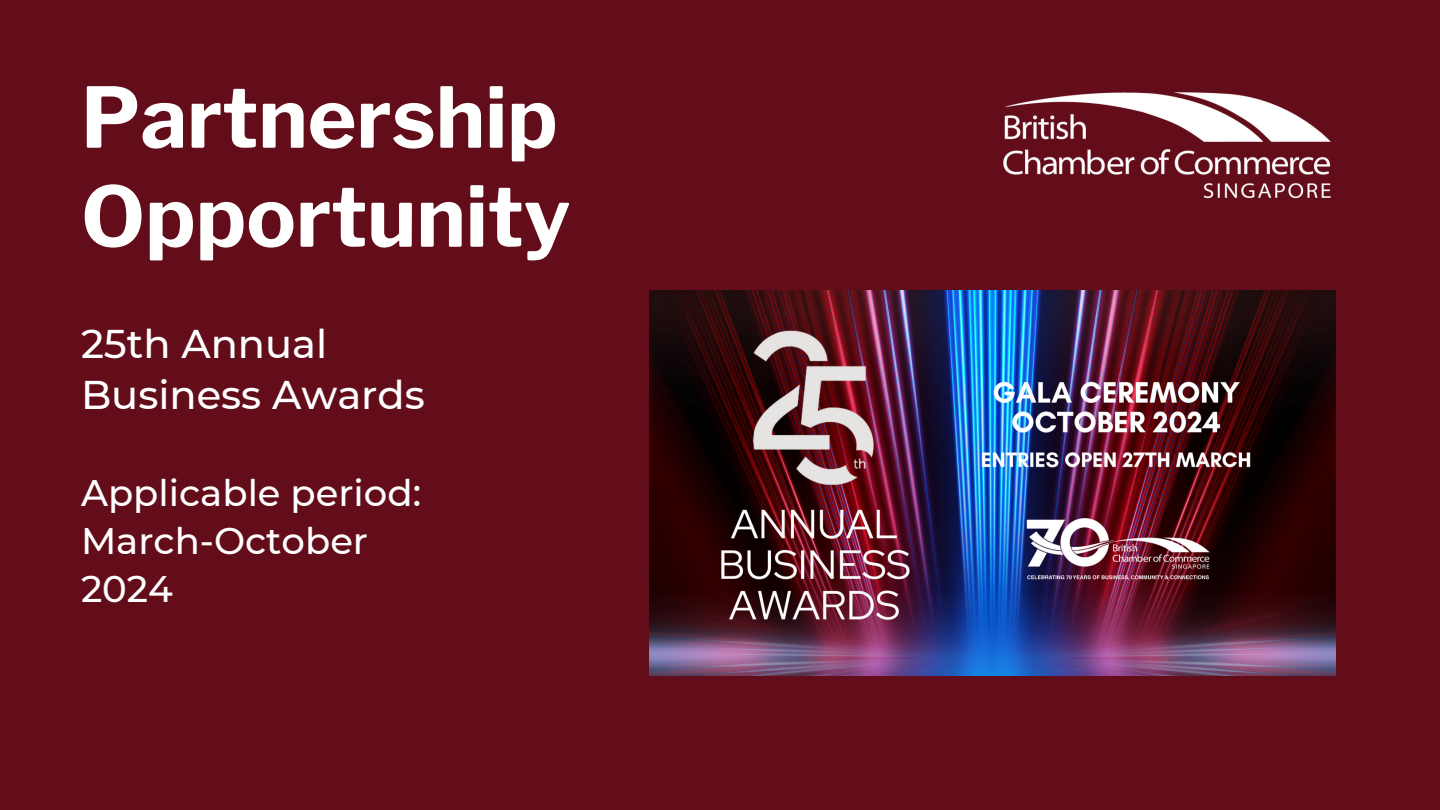
<style>
.page{position:relative;width:1440px;height:810px;background:#630d1a}
.page>*{position:absolute;margin:0;border:0;box-sizing:border-box;transform-origin:0 0}
.t1{font:700 83px/99px "Libre Franklin";color:#fff}
.t2{font:500 40px/51.8px "Montserrat";color:#fff}
.t3{font:500 37px/48px "Montserrat";color:#fff}
</style>
<div class="page">
<img style="left:1003px;top:92px;width:328px;height:107px">
<img style="left:649px;top:290px;width:687px;height:386px">
<p class="t1" style="left:81px;top:68px;width:491px">Partnership<br>Opportunity</p>
<p class="t2" style="left:81px;top:317px;width:345px">25th Annual<br>Business Awards</p>
<p class="t3" style="left:81px;top:469px;width:342px">Applicable period:<br>March-October<br>2024</p>
</div>
